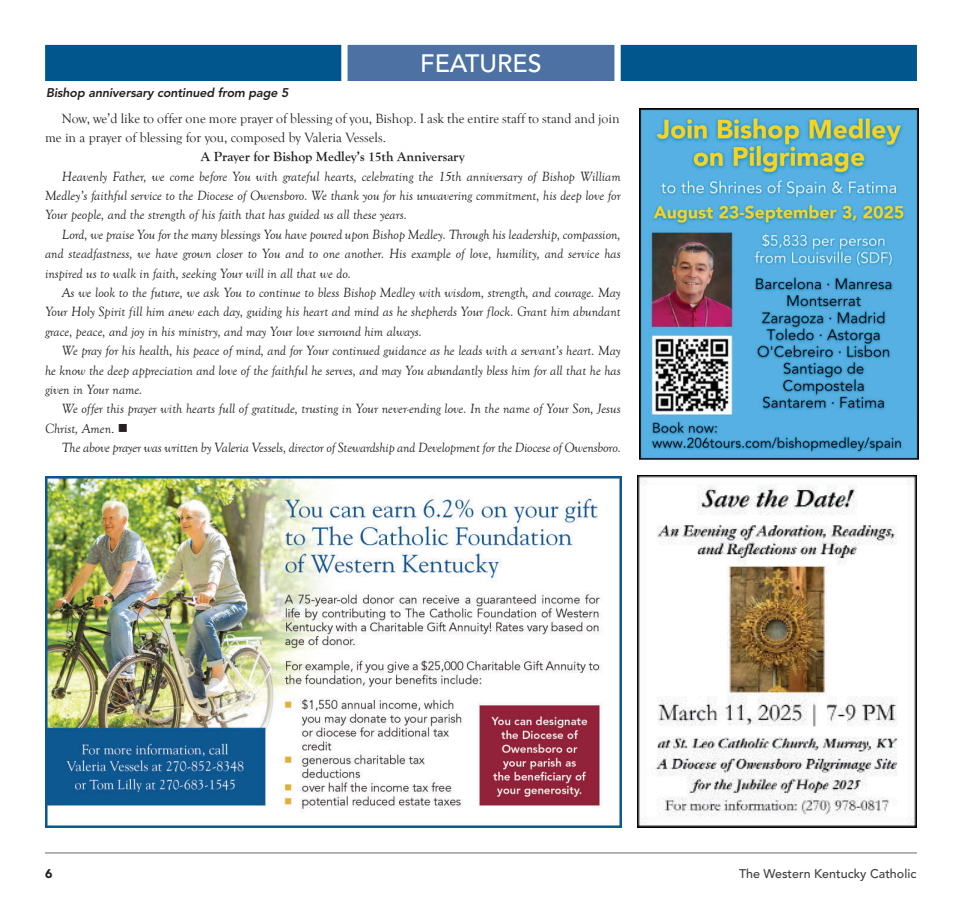
<style>
.page{position:relative;width:962px;height:923px;background:#fff}
.page>*{position:absolute;margin:0;border:0;box-sizing:border-box;transform-origin:0 0}
.t1{font:500 25px "Avenir LT Std";color:#fff}
.t2{font:italic 13.75px/19.4px "Goudy Old Style T";color:#231f20;text-align:justify}
.t3{font:13.75px/19.4px "Goudy Old Style T";color:#231f20}
.t4{font:700 13.75px "Goudy Old Style T";color:#231f20}
.t5{font:italic 800 12.5px "Avenir LT Std";letter-spacing:-.01em;color:#231f20}
.t6{font:500 12.5px "Avenir LT Std";color:#3e3e3f}
.t7{font:900 12.5px "Avenir LT Std";color:#231f20}
.s1{font-style:normal}
</style>
<div class="page">
<hr style="left:45px;top:852px;width:872px;height:1px;background:#939598">
<div style="left:45px;top:44px;width:872px;height:37px;background:#01568e"></div>
<svg style="left:338px;top:44px;width:286px;height:37px"></svg>
<img style="left:639px;top:108px;width:279px;height:351px">
<img style="left:638px;top:476px;width:279px;height:351px">
<img style="left:45px;top:476px;width:576px;height:352px">
<h1 class="t1" style="left:420px;top:50px;width:123px">FEATURES</h1>
<p class="t5" style="left:46px;top:88px;width:244px">Bishop anniversary continued from page 5</p>
<p class="t3" style="left:45px;top:108px;width:576px;text-indent:17px">Now, we’d like to offer one more prayer of blessing of you, Bishop. I ask the entire staff to stand and join me in a prayer of blessing for you, composed by Valeria Vessels.</p>
<p class="t4" style="left:201px;top:149px;width:265px">A Prayer for Bishop Medley’s 15th Anniversary</p>
<p class="t2" style="left:45px;top:167px;width:577px;text-indent:17px">Heavenly Father, we come before You with grateful hearts, celebrating the 15th anniversary of Bishop William Medley’s faithful service to the Diocese of Owensboro. We thank you for his unwavering commitment, his deep love for Your people, and the strength of his faith that has guided us all these years.</p>
<p class="t2" style="left:45px;top:225px;width:577px;text-indent:17px">Lord, we praise You for the many blessings You have poured upon Bishop Medley. Through his leadership, compassion, and steadfastness, we have grown closer to You and to one another. His example of love, humility, and service has inspired us to walk in faith, seeking Your will in all that we do.</p>
<p class="t2" style="left:45px;top:284px;width:577px;text-indent:17px">As we look to the future, we ask You to continue to bless Bishop Medley with wisdom, strength, and courage. May Your Holy Spirit fill him anew each day, guiding his heart and mind as he shepherds Your flock. Grant him abundant grace, peace, and joy in his ministry, and may Your love surround him always.</p>
<p class="t2" style="left:45px;top:342px;width:577px;text-indent:17px">We pray for his health, his peace of mind, and for Your continued guidance as he leads with a servant’s heart. May he know the deep appreciation and love of the faithful he serves, and may You abundantly bless him for all that he has given in Your name.</p>
<p class="t2" style="left:45px;top:400px;width:577px;text-indent:17px">We offer this prayer with hearts full of gratitude, trusting in Your never-ending love. In the name of Your Son, Jesus<br>Christ, Amen<span class="s1">.</span> ■</p>
<p class="t2" style="left:62px;top:439px;width:560px">The above prayer was written by Valeria Vessels, director of Stewardship and Development for the Diocese of Owensboro.</p>
<p class="t7" style="left:45px;top:868px;width:9px">6</p>
<p class="t6" style="left:739px;top:866px;width:179px">The Western Kentucky Catholic</p>
</div>
